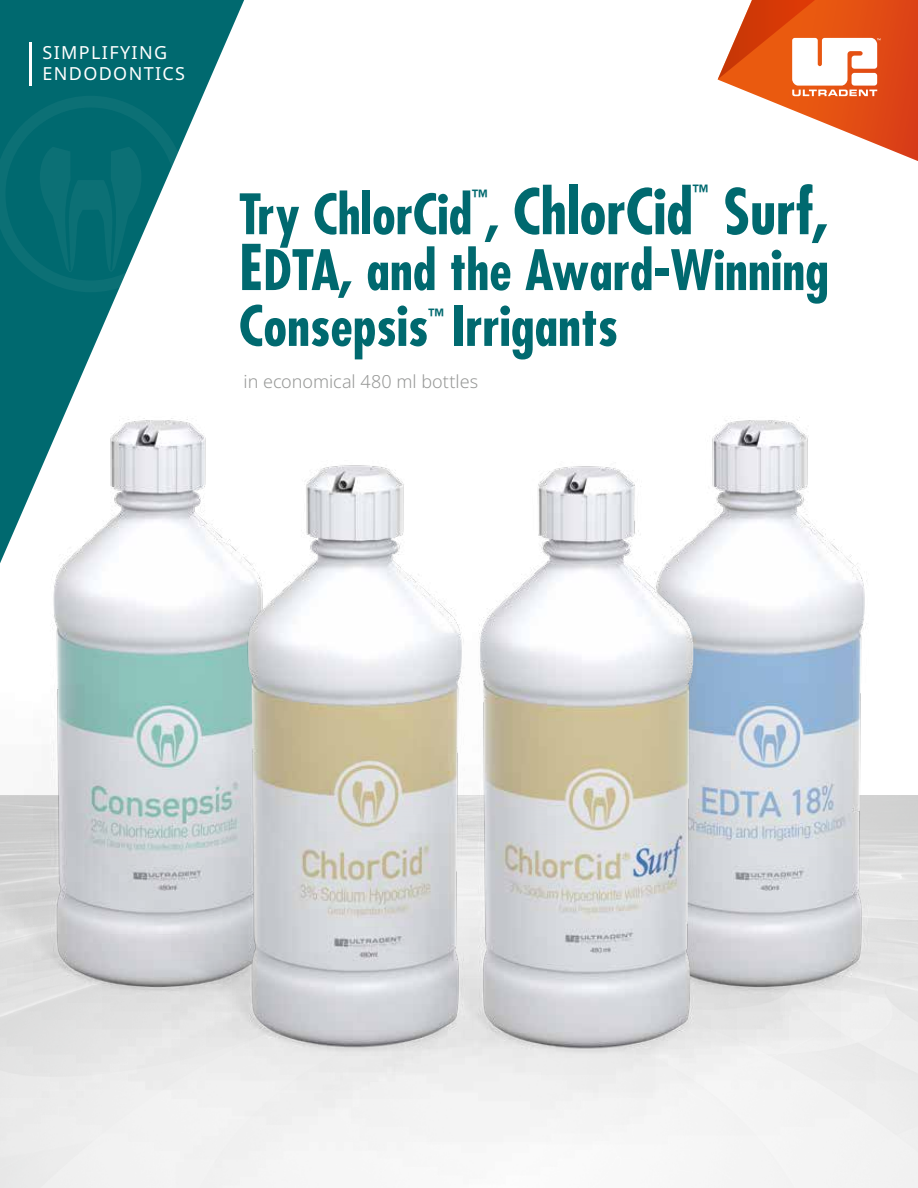
<style>
.page{position:relative;width:918px;height:1188px;background:#fff}
.page>*{position:absolute;margin:0;border:0;box-sizing:border-box;transform-origin:0 0}
.t1{font:700 condensed 61.35px "Futura Std";color:#00696f}
.t2{font:700 condensed 54.15px/55.8px "Futura Std";color:#00696f}
.t3{font:700 condensed 19.2px "Futura Std";color:#00696f}
.t4{font:300 18px "Noto Sans";color:#989998}
.t5{font:18px/21.6px "Noto Sans";letter-spacing:.075em;color:#fff}
.s1{font-size:54.15px}
.s2{font-size:61.35px}
</style>
<div class="page">
<svg style="left:0;top:0;width:244px;height:338px;fill:#00696f"></svg>
<hr style="left:29px;top:42px;width:3px;height:43px;background:#fff">
<svg style="left:0;top:96px;width:187px;height:196px;background:#2a8186"></svg>
<svg style="left:718px;top:0;width:200px;height:161px"></svg>
<img style="left:0;top:338px;width:98px;height:55px">
<img style="left:0;top:393px;width:132px;height:795px">
<img style="left:132px;top:417px;width:786px;height:771px">
<p class="t5" style="left:43px;top:42px;width:144px">SIMPLIFYING<br>ENDODONTICS</p>
<p class="t1" style="left:486px;top:173px;width:208px"><span class="s1">,</span> ChlorCid</p>
<p class="t3" style="left:693px;top:180px;width:17px">™</p>
<p class="t1" style="left:723px;top:173px;width:107px">Surf,</p>
<p class="t2" style="left:239px;top:242px;width:592px"><span class="s2">E</span>DTA, and the Award-Winning<br>Consepsis Irrigants</p>
<p class="t2" style="left:239px;top:187px;width:235px">Try ChlorCid</p>
<p class="t3" style="left:472px;top:185px;width:17px">™</p>
<p class="t3" style="left:428px;top:304px;width:17px">™</p>
<p class="t4" style="left:244px;top:369px;width:236px">in economical 480 ml bottles</p>
</div>
